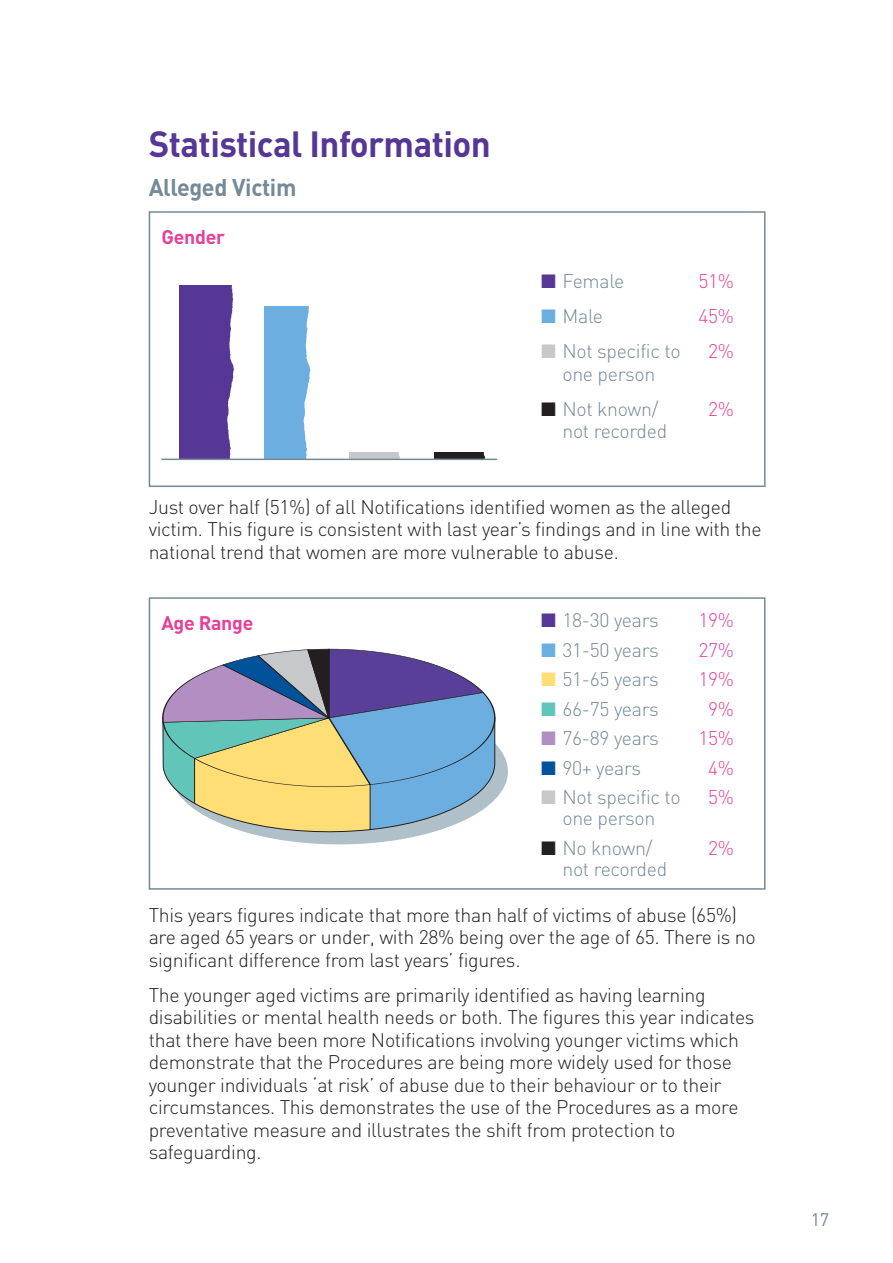
<style>
.page{position:relative;width:893px;height:1263px;background:#fff}
.page>*{position:absolute;margin:0;border:0;box-sizing:border-box;transform-origin:0 0}
.t1{font:700 36px "DIN";letter-spacing:-.015em;color:#563795}
.t2{font:700 24px "DIN";letter-spacing:-.015em;color:#748a96}
.t3{font:300 19.5px/22.5px "DIN";letter-spacing:-.015em;color:#231f20}
.t4{font:300 19.5px "DIN";letter-spacing:-.015em;color:#748a96}
.t5{font:300 19.5px "DIN";letter-spacing:-.015em;color:#e64097}
.t6{font:700 19.5px "DIN";letter-spacing:-.015em;color:#e64097}
.t7{font:18px "DIN";color:#748a96}
.s1{color:#563795}
.s2{color:#6caedf}
.s3{color:#c6c8ca}
.s4{color:#231f20}
.s5{color:#ffde75}
.s6{color:#61c5ba}
.s7{color:#b18fc2}
.s8{color:#00539b}
</style>
<div class="page">
<div style="left:149px;top:597px;width:616px;height:293px;border:2px solid #748a96"></div>
<div style="left:170px;top:698px;width:338px;height:146px;background:#b0c0c9;border-radius:50%"></div>
<svg style="left:162px;top:649px;width:337px;height:185px"></svg>
<div style="left:149px;top:211px;width:616px;height:276px;border:2px solid #748a96"></div>
<img style="left:179px;top:286px;width:72px;height:173px">
<img style="left:264px;top:306px;width:72px;height:153px">
<img style="left:349px;top:452px;width:72px;height:7px">
<img style="left:434px;top:452px;width:64px;height:7px">
<hr style="left:161px;top:459px;width:336px;height:1px;background:#748a96">
<h1 class="t1" style="left:149px;top:131px;width:344px">Statistical Information</h1>
<p class="t2" style="left:149px;top:179px;width:149px">Alleged Victim</p>
<p class="t6" style="left:161px;top:230px;width:65px">Gender</p>
<p class="t4" style="left:541px;top:274px;width:85px"><span class="s1">■</span> Female</p>
<p class="t5" style="left:698px;top:274px;width:37px">51%</p>
<p class="t4" style="left:541px;top:309px;width:63px"><span class="s2">■</span> Male</p>
<p class="t5" style="left:698px;top:309px;width:37px">45%</p>
<p class="t4" style="left:541px;top:344px;width:141px"><span class="s3">■</span> Not specific to</p>
<p class="t5" style="left:708px;top:344px;width:27px">2%</p>
<p class="t4" style="left:562px;top:367px;width:94px">one person</p>
<p class="t4" style="left:541px;top:402px;width:119px"><span class="s4">■</span> Not known/</p>
<p class="t5" style="left:708px;top:402px;width:27px">2%</p>
<p class="t4" style="left:562px;top:425px;width:106px">not recorded</p>
<p class="t3" style="left:149px;top:498px;width:614px">Just over half (51%) of all Notifications identified women as the alleged victim. This figure is consistent with last year’s findings and in line with the national trend that women are more vulnerable to abuse.</p>
<p class="t6" style="left:161px;top:616px;width:93px">Age Range</p>
<p class="t4" style="left:541px;top:613px;width:119px"><span class="s1">■</span> 18-30 years</p>
<p class="t5" style="left:698px;top:613px;width:37px">19%</p>
<p class="t4" style="left:541px;top:643px;width:119px"><span class="s2">■</span> 31-50 years</p>
<p class="t5" style="left:698px;top:643px;width:37px">27%</p>
<p class="t4" style="left:541px;top:672px;width:119px"><span class="s5">■</span> 51-65 years</p>
<p class="t5" style="left:698px;top:672px;width:37px">19%</p>
<p class="t4" style="left:541px;top:702px;width:119px"><span class="s6">■</span> 66-75 years</p>
<p class="t5" style="left:708px;top:702px;width:27px">9%</p>
<p class="t4" style="left:541px;top:731px;width:119px"><span class="s7">■</span> 76-89 years</p>
<p class="t5" style="left:698px;top:731px;width:37px">15%</p>
<p class="t4" style="left:541px;top:761px;width:101px"><span class="s8">■</span> 90+ years</p>
<p class="t5" style="left:708px;top:761px;width:27px">4%</p>
<p class="t4" style="left:541px;top:790px;width:141px"><span class="s3">■</span> Not specific to</p>
<p class="t5" style="left:708px;top:790px;width:27px">5%</p>
<p class="t4" style="left:562px;top:811px;width:94px">one person</p>
<p class="t4" style="left:541px;top:841px;width:113px"><span class="s4">■</span> No known/</p>
<p class="t5" style="left:708px;top:841px;width:27px">2%</p>
<p class="t4" style="left:562px;top:862px;width:106px">not recorded</p>
<p class="t3" style="left:149px;top:906px;width:608px">This years figures indicate that more than half of victims of abuse (65%) are aged 65 years or under, with 28% being over the age of 65. There is no significant difference from last years’ figures.</p>
<p class="t3" style="left:149px;top:986px;width:607px">The younger aged victims are primarily identified as having learning disabilities or mental health needs or both. The figures this year indicates that there have been more Notifications involving younger victims which demonstrate that the Procedures are being more widely used for those younger individuals ‘at risk’ of abuse due to their behaviour or to their circumstances. This demonstrates the use of the Procedures as a more preventative measure and illustrates the shift from protection to safeguarding.</p>
<p class="t7" style="left:810px;top:1213px;width:20px">17</p>
</div>
